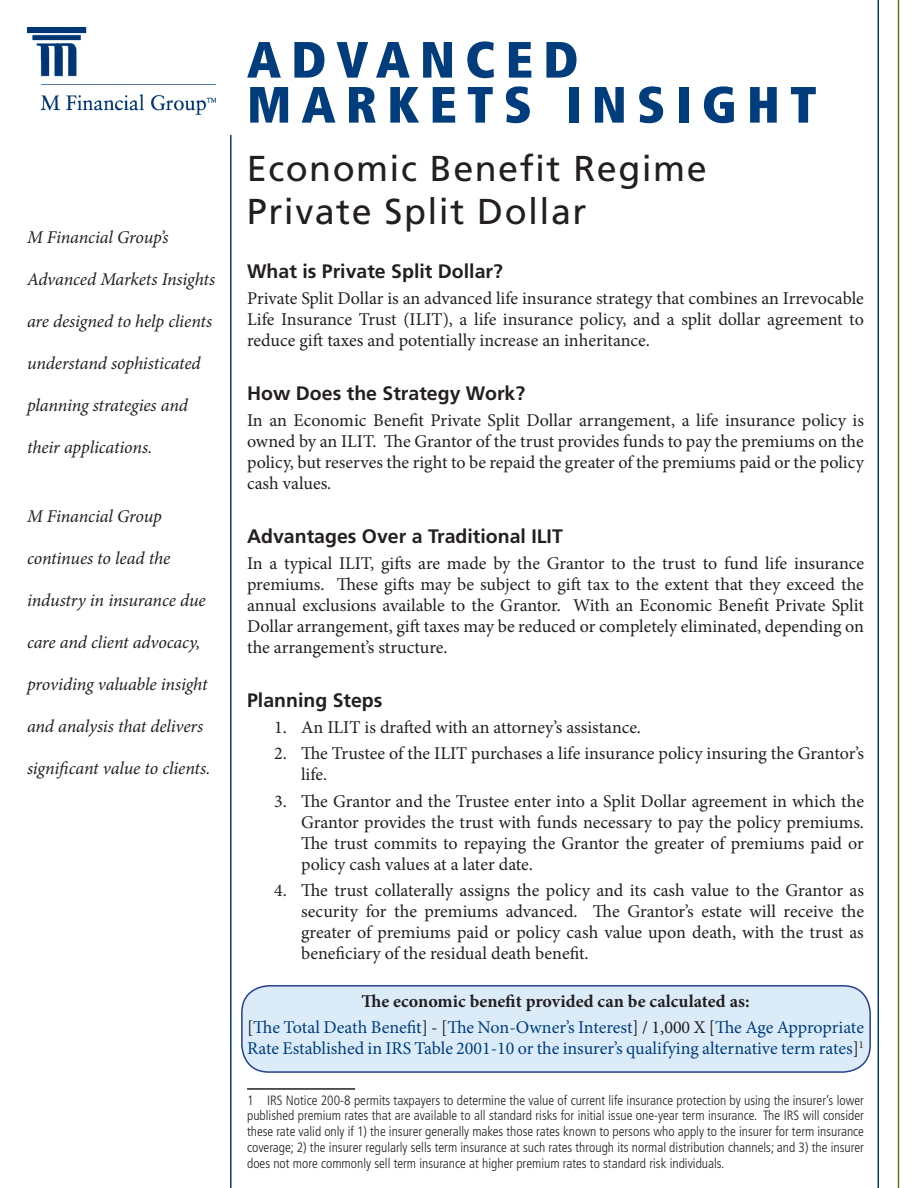
<style>
.page{position:relative;width:918px;height:1188px;background:#fff}
.page>*{position:absolute;margin:0;border:0;box-sizing:border-box;transform-origin:0 0}
.t1{font:900 condensed 51px/45px "Frutiger LT Std";letter-spacing:.2em;color:#013d7d}
.t2{font:36px/43.8px "Frutiger LT Std";letter-spacing:.04em;color:#231f20}
.t3{font:700 19.5px "Frutiger LT Std";color:#231f20}
.t4{font:18px/21px "Minion Pro";color:#231f20;text-align:justify}
.t5{font:italic 18px "Minion Pro";letter-spacing:-.01em;color:#231f20}
.t6{font:18px/26.4px "Minion Pro";color:#013d7d;text-align:center}
.t7{font:300 condensed 13.5px/15.8px "Frutiger LT Std";color:#231f20;text-align:justify}
.s1{font-weight:700;color:#231f20}
.s2{color:#231f20}
</style>
<div class="page">
<img style="left:27px;top:27px;width:189px;height:87px">
<hr style="left:230px;top:135px;width:2px;height:1053px;background:#013d7d">
<hr style="left:898px;top:0;width:1px;height:1188px;background:#677717">
<hr style="left:878px;top:0;width:1px;height:1188px;background:#013d7d">
<div style="left:242px;top:986px;width:628px;height:86px;background:#dbecf8;border-radius:27px"></div>
<div style="left:241px;top:985px;width:630px;height:88px;border:2px solid #253f8e;border-radius:27px"></div>
<hr style="left:247px;top:1088px;width:108px;height:2px;background:#231f20">
<p class="t5" style="left:27px;top:225px;width:143px">M Financial Group’s</p>
<p class="t5" style="left:27px;top:267px;width:190px">Advanced Markets Insights</p>
<p class="t5" style="left:27px;top:309px;width:187px">are designed to help clients</p>
<p class="t5" style="left:27px;top:351px;width:175px">understand sophisticated</p>
<p class="t5" style="left:27px;top:393px;width:162px">planning strategies and</p>
<p class="t5" style="left:27px;top:435px;width:127px">their applications.</p>
<p class="t5" style="left:27px;top:504px;width:136px">M Financial Group</p>
<p class="t5" style="left:27px;top:546px;width:145px">continues to lead the</p>
<p class="t5" style="left:27px;top:588px;width:180px">industry in insurance due</p>
<p class="t5" style="left:27px;top:630px;width:175px">care and client advocacy,</p>
<p class="t5" style="left:27px;top:672px;width:182px">providing valuable insight</p>
<p class="t5" style="left:27px;top:714px;width:178px">and analysis that delivers</p>
<p class="t5" style="left:27px;top:756px;width:185px">significant value to clients.</p>
<h1 class="t1" style="left:247px;top:37px;width:571px">ADVANCED<br>MARKETS INSIGHT</h1>
<h2 class="t2" style="left:247px;top:146px;width:461px">Economic Benefit Regime<br>Private Split Dollar</h2>
<p class="t3" style="left:247px;top:260px;width:257px">What is Private Split Dollar?</p>
<p class="t4" style="left:247px;top:288px;width:618px">Private Split Dollar is an advanced life insurance strategy that combines an Irrevocable Life Insurance Trust (ILIT), a life insurance policy, and a split dollar agreement to reduce gift taxes and potentially increase an inheritance.</p>
<p class="t3" style="left:247px;top:382px;width:280px">How Does the Strategy Work?</p>
<p class="t4" style="left:247px;top:410px;width:618px">In an Economic Benefit Private Split Dollar arrangement, a life insurance policy is owned by an ILIT. The Grantor of the trust provides funds to pay the premiums on the policy, but reserves the right to be repaid the greater of the premiums paid or the policy cash values.</p>
<p class="t3" style="left:247px;top:524px;width:317px">Advantages Over a Traditional ILIT</p>
<p class="t4" style="left:247px;top:553px;width:619px">In a typical ILIT, gifts are made by the Grantor to the trust to fund life insurance premiums. These gifts may be subject to gift tax to the extent that they exceed the annual exclusions available to the Grantor. With an Economic Benefit Private Split Dollar arrangement, gift taxes may be reduced or completely eliminated, depending on the arrangement’s structure.</p>
<p class="t3" style="left:247px;top:688px;width:137px">Planning Steps</p>
<p class="t4" style="left:274px;top:717px;width:368px">1. An ILIT is drafted with an attorney’s assistance.</p>
<p class="t4" style="left:301px;top:743px;width:564px;text-indent:-27px">2. The Trustee of the ILIT purchases a life insurance policy insuring the Grantor’s life.</p>
<p class="t4" style="left:301px;top:791px;width:564px;text-indent:-27px">3. The Grantor and the Trustee enter into a Split Dollar agreement in which the Grantor provides the trust with funds necessary to pay the policy premiums.<br>The trust commits to repaying the Grantor the greater of premiums paid or policy cash values at a later date.</p>
<p class="t4" style="left:301px;top:880px;width:564px;text-indent:-27px">4. The trust collaterally assigns the policy and its cash value to the Grantor as security for the premiums advanced. The Grantor’s estate will receive the greater of premiums paid or policy cash value upon death, with the trust as beneficiary of the residual death benefit.</p>
<p class="t6" style="left:247px;top:988px;width:618px"><span class="s1">The economic benefit provided can be calculated as:<br></span><span class="s2">[</span>The Total Death Benefit<span class="s2">] - [</span>The Non-Owner’s Interest<span class="s2">] / 1,000 X [</span>The Age Appropriate</p>
<p class="t6" style="left:247px;top:1035px;width:618px">Rate Established in IRS Table 2001-10 or the insurer’s qualifying alternative term rates<span class="s2">]</span><sup>1</sup></p>
<p class="t7" style="left:247px;top:1092px;width:618px">1 IRS Notice 200-8 permits taxpayers to determine the value of current life insurance protection by using the insurer’s lower published premium rates that are available to all standard risks for initial issue one-year term insurance. The IRS will consider these rate valid only if 1) the insurer generally makes those rates known to persons who apply to the insurer for term insurance coverage; 2) the insurer regularly sells term insurance at such rates through its normal distribution channels; and 3) the insurer does not more commonly sell term insurance at higher premium rates to standard risk individuals.</p>
</div>
